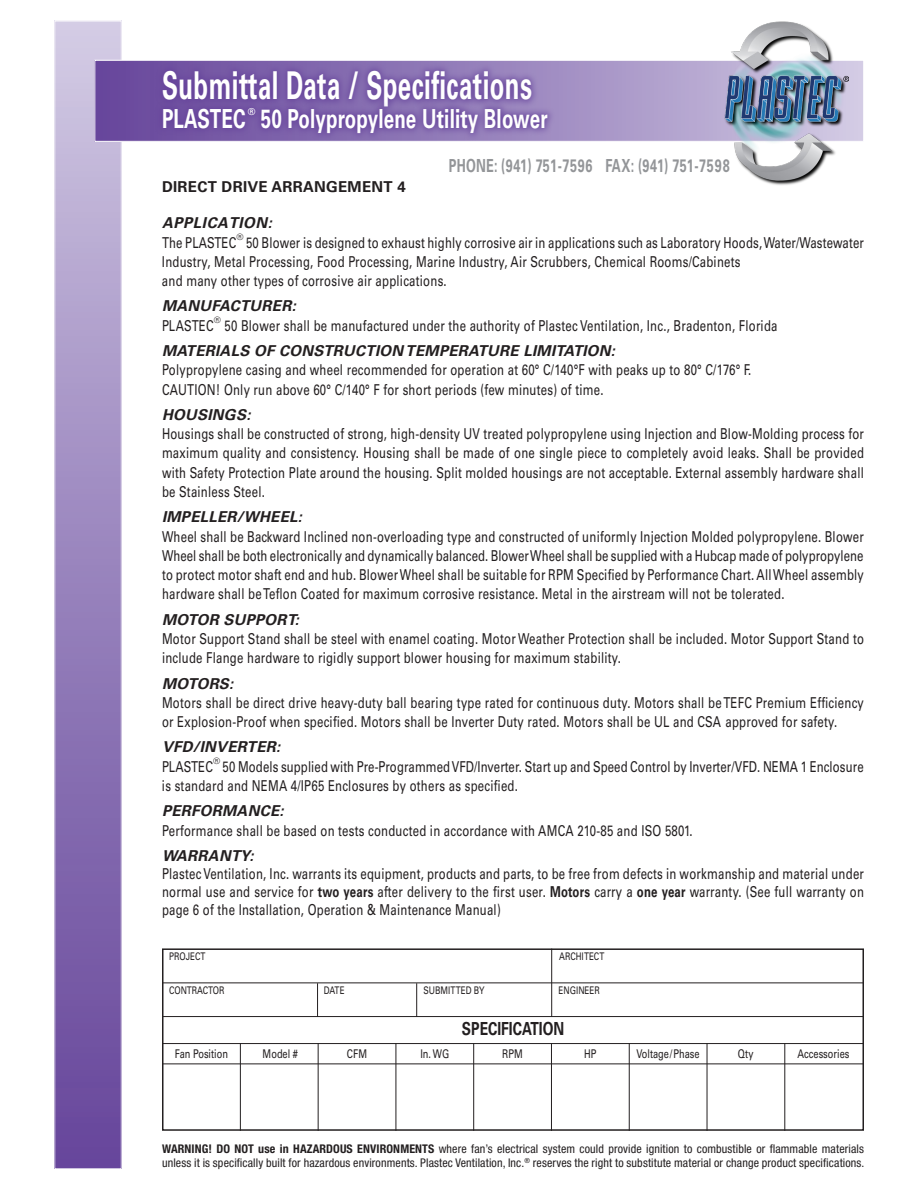
<style>
.page{position:relative;width:918px;height:1188px;background:#fff}
.page>*{position:absolute;margin:0;border:0;box-sizing:border-box;transform-origin:0 0}
.t1{font:700 38.4px "Univers";letter-spacing:.02em;color:#fff;scale:.62 1}
.t2{font:700 26.25px "Univers";letter-spacing:.01em;color:#fff;scale:.71 1}
.t3{font:700 18px "Univers";letter-spacing:.02em;color:#939598;scale:.7 1}
.t4{font:700 18px "Univers";color:#231f20;scale:.77 1}
.t5{font:15px/19.2px "Univers";letter-spacing:.02em;color:#231f20;scale:.76 1}
.t6{font:italic 700 15px "Univers";letter-spacing:.02em;color:#231f20}
.t7{font:700 15px "Univers";letter-spacing:.02em;color:#231f20}
.t8{font:italic 700 15px "Univers";letter-spacing:.04em;color:#231f20}
.t9{font:15px "Univers";color:#231f20;scale:.76 1}
.t10{font:condensed 12px/14.4px "Helvetica Neue";letter-spacing:.01em;color:#231f20}
.t11{font:12px "Univers";color:#231f20;scale:.77 1}
.t12{font:10.5px "Univers";color:#231f20;scale:.77 1}
.t13{font:700 9.6px "Univers";color:#fff}
.t14{font:8.7px "Univers";color:#231f20}
.s1{font-weight:700}
</style>
<div class="page">
<div style="left:55px;top:21px;width:66px;height:1148px;background:linear-gradient(to bottom,#cfc7e2,#634299)"></div>
<div style="left:54px;top:20px;width:68px;height:1149px;border:1px solid #fff"></div>
<svg style="left:96px;top:62px;width:766px;height:78px;background:#9f8bc1"></svg>
<div style="left:94px;top:60px;width:770px;height:82px;border:1px solid #fff"></div>
<div style="left:162px;top:948px;width:702px;height:183px;border:2px solid #231f20"></div>
<hr style="left:162px;top:983px;width:702px;height:1px;background:#231f20">
<hr style="left:162px;top:1016px;width:702px;height:1px;background:#231f20">
<hr style="left:162px;top:1043px;width:702px;height:1px;background:#231f20">
<hr style="left:162px;top:1064px;width:702px;height:1px;background:#231f20">
<hr style="left:551px;top:949px;width:1px;height:68px;background:#231f20">
<hr style="left:416px;top:983px;width:1px;height:34px;background:#231f20">
<hr style="left:317px;top:983px;width:1px;height:34px;background:#231f20">
<hr style="left:240px;top:1043px;width:1px;height:88px;background:#231f20">
<hr style="left:318px;top:1043px;width:1px;height:88px;background:#231f20">
<hr style="left:396px;top:1043px;width:1px;height:88px;background:#231f20">
<hr style="left:473px;top:1043px;width:1px;height:88px;background:#231f20">
<hr style="left:551px;top:1043px;width:1px;height:88px;background:#231f20">
<hr style="left:629px;top:1043px;width:1px;height:88px;background:#231f20">
<hr style="left:707px;top:1043px;width:1px;height:88px;background:#231f20">
<hr style="left:784px;top:1043px;width:1px;height:88px;background:#231f20">
<div style="left:155px;top:63px;width:385px;height:52px;background:#623e99;opacity:.75"></div>
<div style="left:155px;top:100px;width:401px;height:41px;background:#623e99;opacity:.75"></div>
<img style="left:723px;top:21px;width:126px;height:164px">
<h1 class="t1" style="left:162px;top:63px;width:598px">Submittal Data / Specifications</h1>
<h2 class="t2" style="left:162px;top:103px;width:119px">PLASTEC</h2>
<p class="t13" style="left:248px;top:106px;width:9px">®</p>
<h2 class="t2" style="left:261px;top:103px;width:405px">50 Polypropylene Utility Blower</h2>
<p class="t3" style="left:449px;top:155px;width:403px">PHONE: (941) 751-7596 FAX: (941) 751-7598</p>
<p class="t7" style="left:162px;top:178px;width:245px">DIRECT DRIVE ARRANGEMENT 4</p>
<p class="t8" style="left:162px;top:214px;width:111px">APPLICATION:</p>
<p class="t5" style="left:162px;top:233px;width:99px">The PLASTEC</p>
<p class="t14" style="left:237px;top:231px;width:8px">®</p>
<p class="t5" style="left:162px;top:233px;width:925px;text-indent:84px">50 Blower is designed to exhaust highly corrosive air in applications such as Laboratory Hoods, Water/Wastewater<br>Industry, Metal Processing, Food Processing, Marine Industry, Air Scrubbers, Chemical Rooms/Cabinets<br>and many other types of corrosive air applications.</p>
<p class="t6" style="left:162px;top:297px;width:135px">MANUFACTURER:</p>
<p class="t5" style="left:162px;top:316px;width:70px">PLASTEC</p>
<p class="t14" style="left:214px;top:314px;width:8px">®</p>
<p class="t5" style="left:224px;top:316px;width:729px">50 Blower shall be manufactured under the authority of Plastec Ventilation, Inc., Bradenton, Florida</p>
<p class="t6" style="left:162px;top:342px;width:455px">MATERIALS OF CONSTRUCTION TEMPERATURE LIMITATION:</p>
<p class="t5" style="left:162px;top:361px;width:777px">Polypropylene casing and wheel recommended for operation at 60° C/140°F with peaks up to 80° C/176° F.<br>CAUTION! Only run above 60° C/140° F for short periods (few minutes) of time.</p>
<p class="t6" style="left:162px;top:406px;width:90px">HOUSINGS:</p>
<p class="t5" style="left:162px;top:424px;width:925px;text-align:justify">Housings shall be constructed of strong, high-density UV treated polypropylene using Injection and Blow-Molding process for maximum quality and consistency. Housing shall be made of one single piece to completely avoid leaks. Shall be provided with Safety Protection Plate around the housing. Split molded housings are not acceptable. External assembly hardware shall be Stainless Steel.</p>
<p class="t6" style="left:162px;top:508px;width:142px">IMPELLER/WHEEL:</p>
<p class="t5" style="left:162px;top:527px;width:925px;text-align:justify">Wheel shall be Backward Inclined non-overloading type and constructed of uniformly Injection Molded polypropylene. Blower Wheel shall be both electronically and dynamically balanced. Blower Wheel shall be supplied with a Hubcap made of polypropylene to protect motor shaft end and hub. Blower Wheel shall be suitable for RPM Specified by Performance Chart. All Wheel assembly hardware shall be Teflon Coated for maximum corrosive resistance. Metal in the airstream will not be tolerated.</p>
<p class="t6" style="left:162px;top:611px;width:138px">MOTOR SUPPORT:</p>
<p class="t5" style="left:162px;top:629px;width:925px">Motor Support Stand shall be steel with enamel coating. Motor Weather Protection shall be included. Motor Support Stand to include Flange hardware to rigidly support blower housing for maximum stability.</p>
<p class="t6" style="left:162px;top:675px;width:73px">MOTORS:</p>
<p class="t5" style="left:162px;top:693px;width:925px">Motors shall be direct drive heavy-duty ball bearing type rated for continuous duty. Motors shall be TEFC Premium Efficiency or Explosion-Proof when specified. Motors shall be Inverter Duty rated. Motors shall be UL and CSA approved for safety.</p>
<p class="t6" style="left:162px;top:738px;width:120px">VFD/INVERTER:</p>
<p class="t9" style="left:162px;top:757px;width:69px">PLASTEC</p>
<p class="t14" style="left:213px;top:755px;width:8px">®</p>
<p class="t5" style="left:162px;top:757px;width:925px;text-indent:61px">50 Models supplied with Pre-Programmed VFD/Inverter. Start up and Speed Control by Inverter/VFD. NEMA 1 Enclosure is standard and NEMA 4/IP65 Enclosures by others as specified.</p>
<p class="t6" style="left:162px;top:802px;width:123px">PERFORMANCE:</p>
<p class="t5" style="left:162px;top:821px;width:700px">Performance shall be based on tests conducted in accordance with AMCA 210-85 and ISO 5801.</p>
<p class="t6" style="left:162px;top:847px;width:93px">WARRANTY:</p>
<p class="t5" style="left:162px;top:865px;width:925px;line-height:18px;text-align:justify">Plastec Ventilation, Inc. warrants its equipment, products and parts, to be free from defects in workmanship and material under normal use and service for <span class="s1">two years</span> after delivery to the first user. <span class="s1">Motors</span> carry a <span class="s1">one year</span> warranty. (See full warranty on page 6 of the Installation, Operation &amp; Maintenance Manual)</p>
<p class="t12" style="left:169px;top:950px;width:49px">PROJECT</p>
<p class="t12" style="left:559px;top:950px;width:60px">ARCHITECT</p>
<p class="t12" style="left:169px;top:984px;width:74px">CONTRACTOR</p>
<p class="t12" style="left:324px;top:984px;width:29px">DATE</p>
<p class="t12" style="left:423px;top:984px;width:81px">SUBMITTED BY</p>
<p class="t12" style="left:559px;top:984px;width:55px">ENGINEER</p>
<p class="t4" style="left:462px;top:1018px;width:135px">SPECIFICATION</p>
<p class="t11" style="left:175px;top:1046px;width:71px">Fan Position</p>
<p class="t11" style="left:263px;top:1046px;width:48px">Model #</p>
<p class="t11" style="left:347px;top:1046px;width:28px">CFM</p>
<p class="t11" style="left:420px;top:1046px;width:39px">In. WG</p>
<p class="t11" style="left:502px;top:1046px;width:28px">RPM</p>
<p class="t11" style="left:584px;top:1046px;width:17px">HP</p>
<p class="t11" style="left:636px;top:1046px;width:84px">Voltage/Phase</p>
<p class="t11" style="left:738px;top:1046px;width:22px">Qty</p>
<p class="t11" style="left:798px;top:1046px;width:69px">Accessories</p>
<p class="t10" style="left:162px;top:1141px;width:704px"><span class="s1">WARNING! DO NOT use in HAZARDOUS ENVIRONMENTS</span> where fan’s electrical system could provide ignition to combustible or flammable materials unless it is specifically built for hazardous environments. Plastec Ventilation, Inc.<sup>®</sup> reserves the right to substitute material or change product specifications.</p>
</div>
